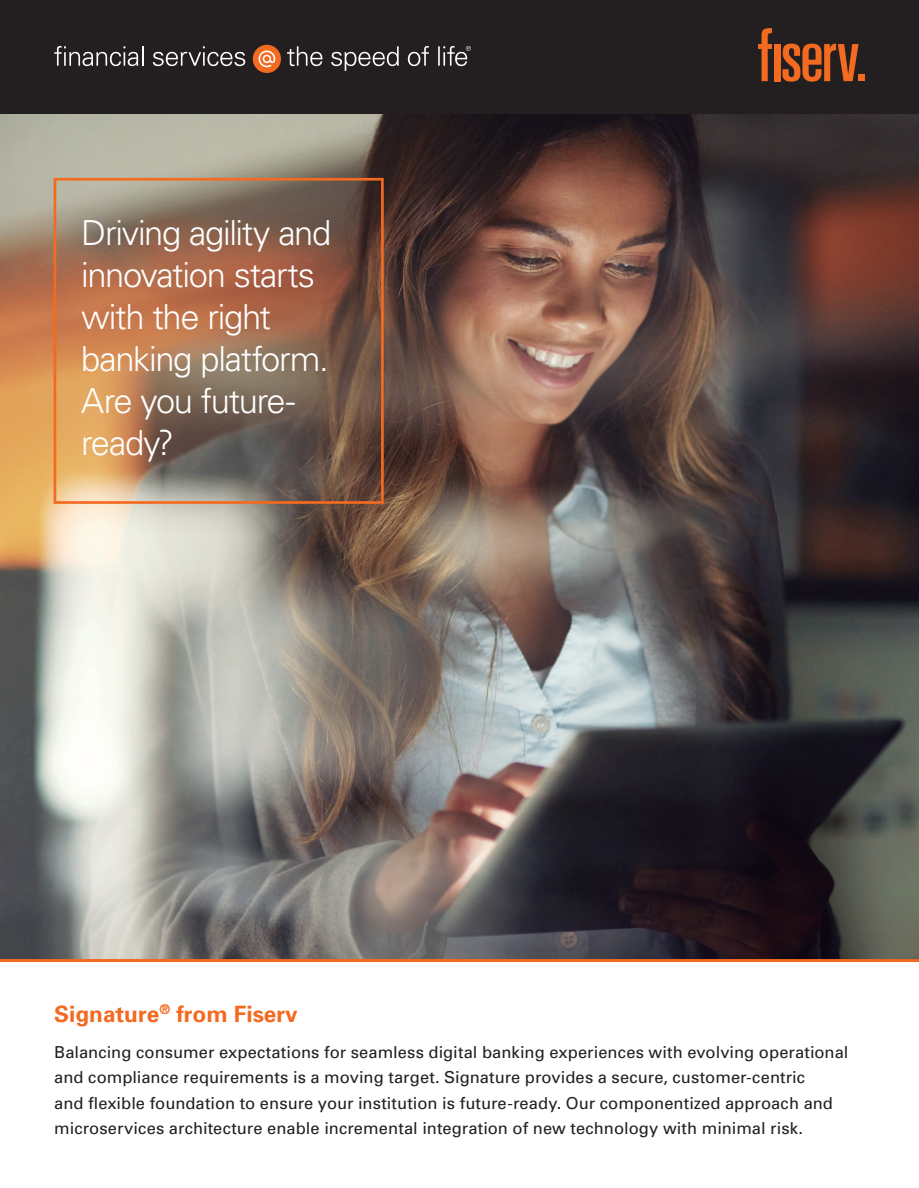
<style>
.page{position:relative;width:919px;height:1188px;background:#fff}
.page>*{position:absolute;margin:0;border:0;box-sizing:border-box;transform-origin:0 0}
.t1{font:300 34.5px/42px "Univers";letter-spacing:-.04em;color:#fff}
.t2{font:700 22.5px "Univers";color:#f36a21}
.t3{font:16.5px/25.5px "Univers";letter-spacing:.005em;color:#231f20}
</style>
<div class="page">
<img style="left:0;top:113px;width:918px;height:846px">
<div style="left:54px;top:178px;width:330px;height:326px;border:3px solid #f36a21"></div>
<div style="left:0;top:0;width:918px;height:113px;background:#231f20"></div>
<div style="left:253px;top:45px;width:28px;height:28px;background:#f36a21;border-radius:50%"></div>
<svg style="left:258px;top:51px;width:17px;height:16px"></svg>
<svg style="left:54px;top:46px;width:89px;height:20px"></svg>
<svg style="left:153px;top:46px;width:92px;height:20px"></svg>
<svg style="left:287px;top:46px;width:184px;height:25px"></svg>
<div style="left:857px;top:74px;width:7px;height:7px;background:#f36a21"></div>
<svg style="left:758px;top:28px;width:14px;height:53px"></svg>
<div style="left:773px;top:44px;width:7px;height:37px;background:#f36a21"></div>
<svg style="left:782px;top:44px;width:76px;height:38px"></svg>
<hr style="left:0;top:959px;width:918px;height:3px;background:#f36a21">
<h1 class="t1" style="left:81px;top:211px;width:251px">Driving agility and innovation starts with the right banking platform.<br>Are you future&shy;ready?</h1>
<h2 class="t2" style="left:54px;top:999px;width:245px">Signature<sup>®</sup> from Fiserv</h2>
<p class="t3" style="left:54px;top:1039px;width:795px">Balancing consumer expectations for seamless digital banking experiences with evolving operational and compliance requirements is a moving target. Signature provides a secure, customer-centric<br>and flexible foundation to ensure your institution is future-ready. Our componentized approach and microservices architecture enable incremental integration of new technology with minimal risk.</p>
</div>
